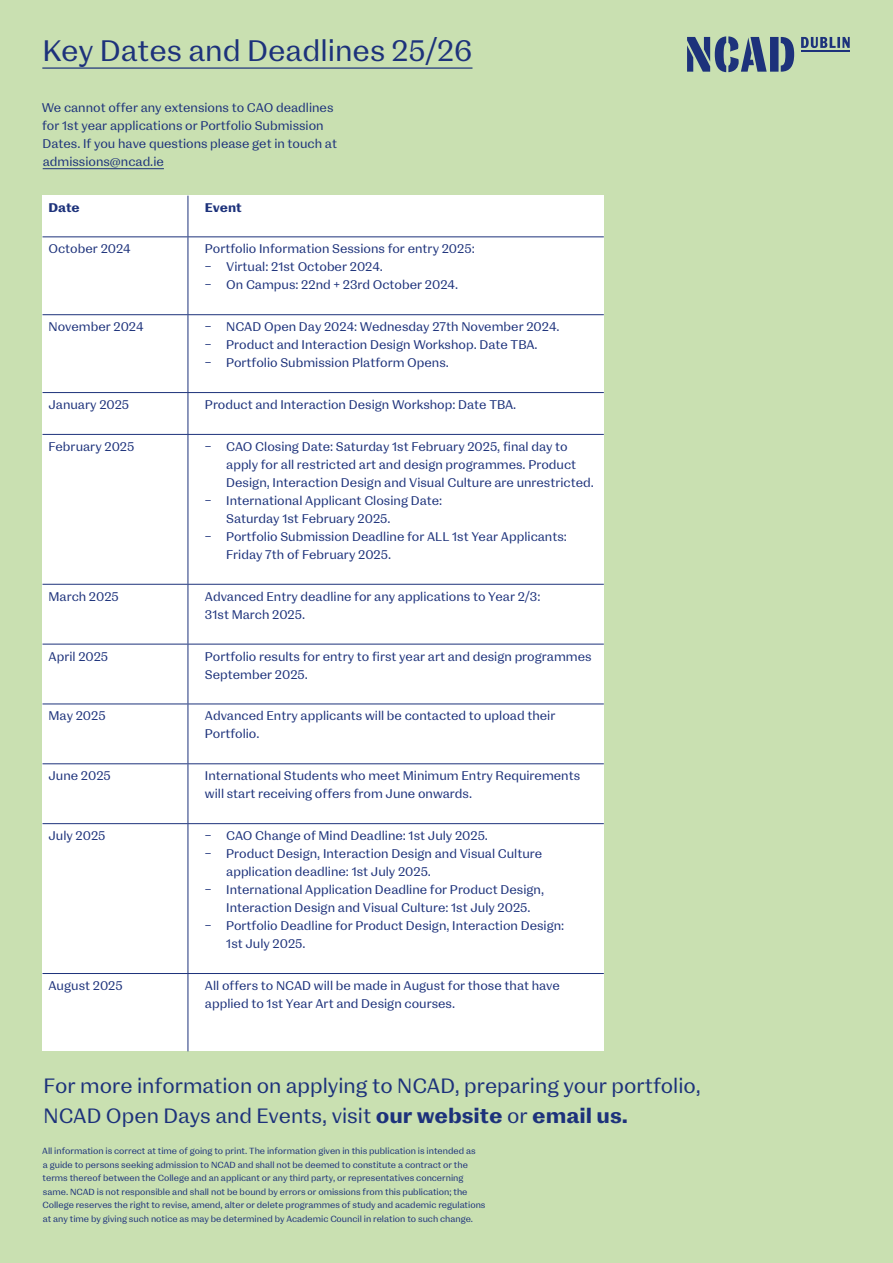
<style>
.page{position:relative;width:893px;height:1263px;background:#c9e0b1}
.page>*{position:absolute;margin:0;border:0;box-sizing:border-box;transform-origin:0 0}
.t1{font:30px "Spenser";color:#1d327b}
.t2{font:21px/30px "Spenser";color:#1d327b}
.t3{font:12.75px/18px "Spenser";color:#1d327b}
.t4{font:700 12.75px "Spenser";letter-spacing:-.005em;color:#1d327b}
.t5{font:9px/13.5px "Spenser";color:#1d327b}
.s1{font-weight:700}
</style>
<div class="page">
<hr style="left:42px;top:67px;width:430px;height:2px;background:#1d327b">
<hr style="left:43px;top:168px;width:121px;height:1px;background:#1d327b">
<div style="left:43px;top:196px;width:561px;height:855px;background:#fff"></div>
<hr style="left:188px;top:196px;width:1px;height:40px;background:#1d327b">
<hr style="left:43px;top:236px;width:145px;height:1px;background:#1d327b">
<hr style="left:188px;top:236px;width:416px;height:1px;background:#1d327b">
<hr style="left:188px;top:237px;width:1px;height:77px;background:#1d327b">
<hr style="left:43px;top:314px;width:145px;height:1px;background:#1d327b">
<hr style="left:188px;top:314px;width:416px;height:1px;background:#1d327b">
<hr style="left:188px;top:315px;width:1px;height:77px;background:#1d327b">
<hr style="left:43px;top:392px;width:145px;height:1px;background:#1d327b">
<hr style="left:188px;top:392px;width:416px;height:1px;background:#1d327b">
<hr style="left:188px;top:393px;width:1px;height:41px;background:#1d327b">
<hr style="left:43px;top:434px;width:145px;height:1px;background:#1d327b">
<hr style="left:188px;top:434px;width:416px;height:1px;background:#1d327b">
<hr style="left:188px;top:435px;width:1px;height:149px;background:#1d327b">
<hr style="left:43px;top:584px;width:145px;height:1px;background:#1d327b">
<hr style="left:188px;top:584px;width:416px;height:1px;background:#1d327b">
<hr style="left:188px;top:585px;width:1px;height:59px;background:#1d327b">
<hr style="left:43px;top:644px;width:145px;height:1px;background:#1d327b">
<hr style="left:188px;top:644px;width:416px;height:1px;background:#1d327b">
<hr style="left:188px;top:644px;width:1px;height:59px;background:#1d327b">
<hr style="left:43px;top:703px;width:145px;height:1px;background:#1d327b">
<hr style="left:188px;top:703px;width:416px;height:1px;background:#1d327b">
<hr style="left:188px;top:704px;width:1px;height:59px;background:#1d327b">
<hr style="left:43px;top:763px;width:145px;height:1px;background:#1d327b">
<hr style="left:188px;top:763px;width:416px;height:1px;background:#1d327b">
<hr style="left:188px;top:764px;width:1px;height:59px;background:#1d327b">
<hr style="left:43px;top:823px;width:145px;height:1px;background:#1d327b">
<hr style="left:188px;top:823px;width:416px;height:1px;background:#1d327b">
<hr style="left:188px;top:824px;width:1px;height:149px;background:#1d327b">
<hr style="left:43px;top:973px;width:145px;height:1px;background:#1d327b">
<hr style="left:188px;top:973px;width:416px;height:1px;background:#1d327b">
<hr style="left:188px;top:974px;width:1px;height:77px;background:#1d327b">
<svg style="left:687px;top:36px;width:107px;height:36px"></svg>
<hr style="left:801px;top:50px;width:49px;height:2px;background:#1d327b">
<svg style="left:801px;top:37px;width:49px;height:11px"></svg>
<h1 class="t1" style="left:42px;top:27px;width:432px">Key Dates and Deadlines 25/26</h1>
<p class="t3" style="left:42px;top:98px;width:297px">We cannot offer any extensions to CAO deadlines for 1st year applications or Portfolio Submission Dates. If you have questions please get in touch at admissions@ncad.ie</p>
<p class="t4" style="left:49px;top:198px;width:33px">Date</p>
<p class="t4" style="left:205px;top:198px;width:38px">Event</p>
<p class="t3" style="left:49px;top:239px;width:84px">October 2024</p>
<p class="t3" style="left:205px;top:239px;width:271px">Portfolio Information Sessions for entry 2025: − Virtual: 21st October 2024.<br>− On Campus: 22nd + 23rd October 2024.</p>
<p class="t3" style="left:49px;top:316px;width:97px">November 2024</p>
<p class="t3" style="left:205px;top:316px;width:356px">− NCAD Open Day 2024: Wednesday 27th November 2024. − Product and Interaction Design Workshop. Date TBA.<br>− Portfolio Submission Platform Opens.</p>
<p class="t3" style="left:49px;top:394px;width:82px">January 2025</p>
<p class="t3" style="left:205px;top:394px;width:313px">Product and Interaction Design Workshop: Date TBA.</p>
<p class="t3" style="left:49px;top:436px;width:87px">February 2025</p>
<p class="t3" style="left:205px;top:436px;width:364px">− CAO Closing Date: Saturday 1st February 2025, final day to</p>
<p class="t3" style="left:226px;top:454px;width:351px">apply for all restricted art and design programmes. Product</p>
<p class="t3" style="left:226px;top:472px;width:369px">Design, Interaction Design and Visual Culture are unrestricted.</p>
<p class="t3" style="left:205px;top:490px;width:239px">− International Applicant Closing Date:</p>
<p class="t3" style="left:226px;top:508px;width:166px">Saturday 1st February 2025.</p>
<p class="t3" style="left:205px;top:526px;width:363px">− Portfolio Submission Deadline for ALL 1st Year Applicants:</p>
<p class="t3" style="left:226px;top:544px;width:166px">Friday 7th of February 2025.</p>
<p class="t3" style="left:49px;top:586px;width:72px">March 2025</p>
<p class="t3" style="left:205px;top:586px;width:337px">Advanced Entry deadline for any applications to Year 2/3:<br>31st March 2025.</p>
<p class="t3" style="left:49px;top:646px;width:61px">April 2025</p>
<p class="t3" style="left:205px;top:646px;width:388px">Portfolio results for entry to first year art and design programmes<br>September 2025.</p>
<p class="t3" style="left:49px;top:706px;width:59px">May 2025</p>
<p class="t3" style="left:205px;top:706px;width:352px">Advanced Entry applicants will be contacted to upload their<br>Portfolio.</p>
<p class="t3" style="left:49px;top:766px;width:64px">June 2025</p>
<p class="t3" style="left:205px;top:766px;width:377px">International Students who meet Minimum Entry Requirements will start receiving offers from June onwards.</p>
<p class="t3" style="left:49px;top:825px;width:58px">July 2025</p>
<p class="t3" style="left:205px;top:825px;width:284px">− CAO Change of Mind Deadline: 1st July 2025.</p>
<p class="t3" style="left:205px;top:843px;width:339px">− Product Design, Interaction Design and Visual Culture</p>
<p class="t3" style="left:226px;top:861px;width:206px">application deadline: 1st July 2025.</p>
<p class="t3" style="left:205px;top:879px;width:341px">− International Application Deadline for Product Design,</p>
<p class="t3" style="left:226px;top:897px;width:306px">Interaction Design and Visual Culture: 1st July 2025.</p>
<p class="t3" style="left:205px;top:915px;width:361px">− Portfolio Deadline for Product Design, Interaction Design:</p>
<p class="t3" style="left:226px;top:933px;width:81px">1st July 2025.</p>
<p class="t3" style="left:49px;top:975px;width:76px">August 2025</p>
<p class="t3" style="left:205px;top:975px;width:356px">All offers to NCAD will be made in August for those that have applied to 1st Year Art and Design courses.</p>
<h2 class="t2" style="left:44px;top:1069px;width:659px">For more information on applying to NCAD, preparing your portfolio,<br>NCAD Open Days and Events, visit <span class="s1">our website</span> or <span class="s1">email us.</span></h2>
<p class="t5" style="left:42px;top:1143px;width:445px">All information is correct at time of going to print. The information given in this publication is intended as<br>a guide to persons seeking admission to NCAD and shall not be deemed to constitute a contract or the terms thereof between the College and an applicant or any third party, or representatives concerning same. NCAD is not responsible and shall not be bound by errors or omissions from this publication; the College reserves the right to revise, amend, alter or delete programmes of study and academic regulations at any time by giving such notice as may be determined by Academic Council in relation to such change.</p>
</div>
